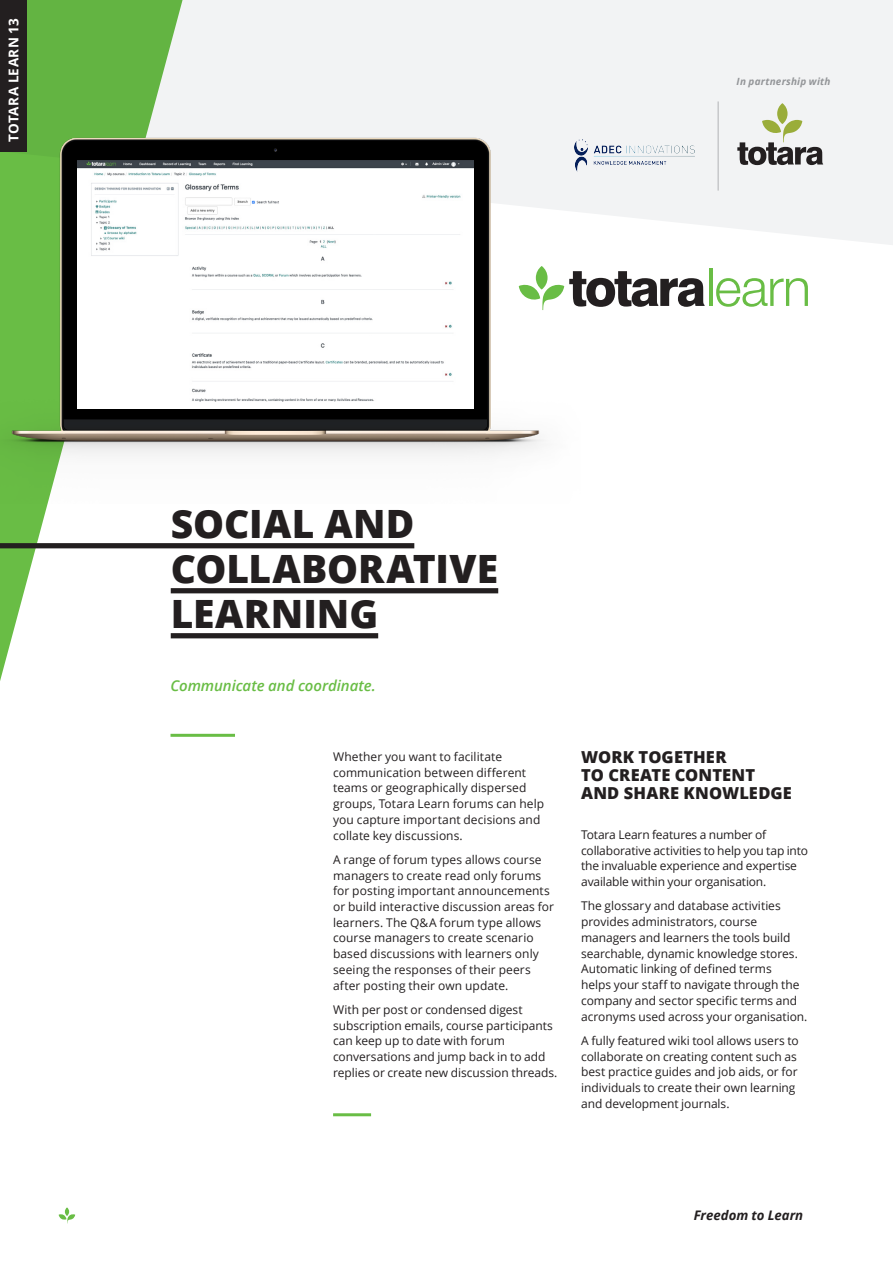
<style>
.page{position:relative;width:893px;height:1263px;background:#fff}
.page>*{position:absolute;margin:0;border:0;box-sizing:border-box;transform-origin:0 0}
.t1{font:800 39px/45px "Open Sans";color:#231f20}
.t2{font:800 16.5px/18px "Open Sans";letter-spacing:.01em;color:#231f20}
.t3{font:italic 600 15px "Open Sans";letter-spacing:-.005em;color:#69bd45}
.t4{font:700 13.5px "Open Sans";letter-spacing:.02em;color:#fff}
.t5{font:italic 700 13.2px "Open Sans";color:#231f20}
.t6{font:12px/15.8px "Open Sans";color:#231f20}
.t7{font:italic 700 9.9px "Open Sans";letter-spacing:.02em;color:#939598}
</style>
<div class="page">
<div style="left:249px;top:0;width:644px;height:245px;background:#f2f3f4"></div>
<svg style="left:0;top:0;width:249px;height:737px"></svg>
<hr style="left:709px;top:269px;width:3px;height:37px;background:#69bd45">
<svg style="left:716px;top:278px;width:92px;height:29px"></svg>
<svg style="left:589px;top:271px;width:116px;height:36px"></svg>
<div style="left:0;top:0;width:27px;height:151px;background:#231f20"></div>
<hr style="left:333px;top:1113px;width:38px;height:3px;background:#69bd45">
<img style="left:0;top:49px;width:589px;height:497px">
<img style="left:77px;top:161px;width:396px;height:247px">
<hr style="left:171px;top:734px;width:64px;height:3px;background:#69bd45">
<div style="left:0;top:543px;width:414px;height:5px;background:#231f20"></div>
<div style="left:171px;top:588px;width:327px;height:5px;background:#231f20"></div>
<div style="left:171px;top:633px;width:207px;height:5px;background:#231f20"></div>
<svg style="left:59px;top:1207px;width:16px;height:16px"></svg>
<div style="left:777px;top:103px;width:10px;height:21px;background:#9aad3a;border-radius:50%"></div>
<svg style="left:737px;top:120px;width:86px;height:45px"></svg>
<hr style="left:717px;top:101px;width:2px;height:90px;background:#bcbdc0">
<img style="left:575px;top:138px;width:119px;height:35px">
<p class="t4" style="left:4px;top:142px;width:125px;rotate:-90deg">TOTARA LEARN 13</p>
<p class="t7" style="left:737px;top:74px;width:95px">In partnership with</p>
<h1 class="t1" style="left:171px;top:499px;width:329px">SOCIAL AND<br>COLLABORATIVE<br>LEARNING</h1>
<p class="t3" style="left:171px;top:675px;width:207px">Communicate and coordinate.</p>
<p class="t6" style="left:333px;top:748px;width:212px">Whether you want to facilitate communication between different teams or geographically dispersed groups, Totara Learn forums can help you capture important decisions and collate key discussions.</p>
<p class="t6" style="left:333px;top:851px;width:223px">A range of forum types allows course managers to create read only forums for posting important announcements or build interactive discussion areas for learners. The Q&amp;A forum type allows course managers to create scenario based discussions with learners only seeing the responses of their peers after posting their own update.</p>
<p class="t6" style="left:333px;top:1001px;width:226px">With per post or condensed digest subscription emails, course participants can keep up to date with forum conversations and jump back in to add replies or create new discussion threads.</p>
<h2 class="t2" style="left:581px;top:747px;width:212px">WORK TOGETHER<br>TO CREATE CONTENT<br>AND SHARE KNOWLEDGE</h2>
<p class="t6" style="left:581px;top:826px;width:228px">Totara Learn features a number of collaborative activities to help you tap into the invaluable experience and expertise available within your organisation.</p>
<p class="t6" style="left:581px;top:898px;width:228px">The glossary and database activities provides administrators, course managers and learners the tools build searchable, dynamic knowledge stores.<br>Automatic linking of defined terms<br>helps your staff to navigate through the company and sector specific terms and acronyms used across your organisation.</p>
<p class="t6" style="left:581px;top:1032px;width:219px">A fully featured wiki tool allows users to collaborate on creating content such as best practice guides and job aids, or for individuals to create their own learning and development journals.</p>
<p class="t5" style="left:694px;top:1206px;width:111px">Freedom to Learn</p>
</div>
